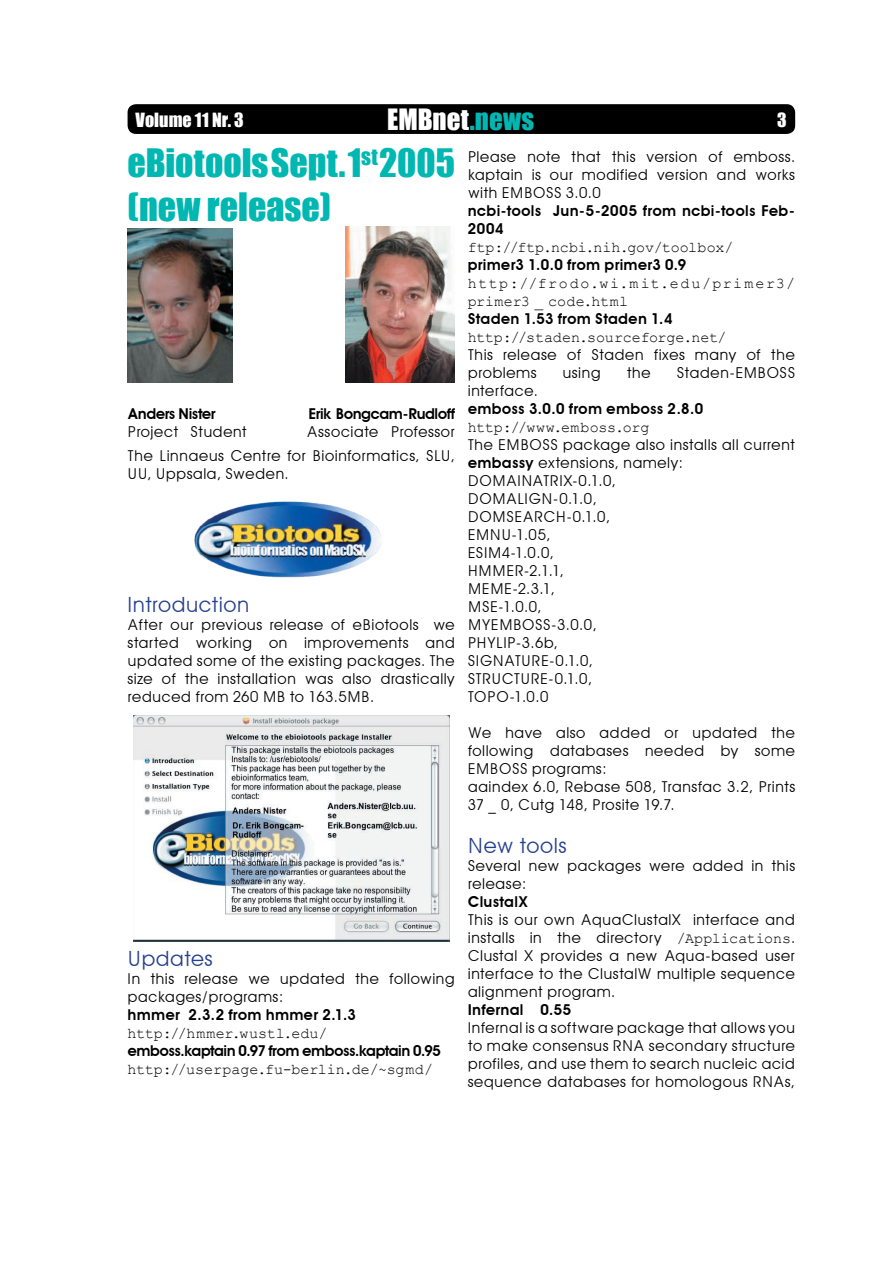
<style>
.page{position:relative;width:893px;height:1263px;background:#fff}
.page>*{position:absolute;margin:0;border:0;box-sizing:border-box;transform-origin:0 0}
.t1{font:36px/43.2px "Impact";color:#00b7b2}
.t2{font:27px "Impact";color:#fff}
.t3{font:21px "Avant Garde";color:#25408f}
.t4{font:18px "Impact";color:#fff}
.t5{font:15px/18px "Avant Garde";letter-spacing:.01em;color:#000}
.t6{font:600 15px/18px "Avant Garde";letter-spacing:.01em;color:#000}
.t7{font:15px "Courier New";color:#000}
.t8{font:600 15px "Avant Garde";letter-spacing:-.04em;color:#000}
.t9{font:15px/18px "Courier New";letter-spacing:.085em;color:#000}
.t10{font:600 15px "Avant Garde";letter-spacing:-.035em;color:#000}
.s1{color:#00b7b2}
.s2{font-weight:600}
.s3{font-family:"Courier New"}
</style>
<div class="page">
<div style="left:128px;top:104px;width:667px;height:30px;background:#000"></div>
<img style="left:345px;top:227px;width:110px;height:156px">
<img style="left:128px;top:229px;width:104px;height:154px">
<img style="left:194px;top:501px;width:188px;height:77px">
<img style="left:133px;top:716px;width:316px;height:225px">
<p class="t4" style="left:136px;top:109px;width:110px">Volume 11 Nr. 3</p>
<h2 class="t2" style="left:387px;top:102px;width:148px">EMBnet<span class="s1">.news</span></h2>
<p class="t4" style="left:777px;top:109px;width:11px">3</p>
<h1 class="t1" style="left:128px;top:141px;width:329px">eBiotools Sept. 1<sup>st</sup> 2005 (new release)</h1>
<p class="t5" style="left:468px;top:147px;width:329px;text-align:justify">Please note that this version of emboss. kaptain is our modified version and works with EMBOSS 3.0.0</p>
<p class="t6" style="left:468px;top:201px;width:329px">ncbi-tools Jun-5-2005 from ncbi-tools Feb-<br>2004</p>
<p class="t7" style="left:468px;top:240px;width:267px">ftp://ftp.ncbi.nih.gov/toolbox/</p>
<p class="t6" style="left:468px;top:255px;width:220px">primer3 1.0.0 from primer3 0.9</p>
<p class="t9" style="left:468px;top:275px;width:329px">http://frodo.wi.mit.edu/primer3/ primer3 _ code.html</p>
<p class="t6" style="left:468px;top:309px;width:206px">Staden 1.53 from Staden 1.4</p>
<p class="t7" style="left:468px;top:330px;width:260px">http://staden.sourceforge.net/</p>
<p class="t5" style="left:468px;top:345px;width:329px">This release of Staden fixes many of the problems</p>
<p class="t5" style="left:562px;top:363px;width:40px">using</p>
<p class="t5" style="left:627px;top:363px;width:26px">the</p>
<p class="t5" style="left:677px;top:363px;width:120px">Staden-EMBOSS</p>
<p class="t8" style="left:128px;top:404px;width:90px">Anders Nister</p>
<p class="t10" style="left:308px;top:404px;width:148px">Erik Bongcam-Rudloff</p>
<p class="t5" style="left:128px;top:422px;width:121px">Project Student</p>
<p class="t5" style="left:128px;top:419px;width:329px;line-height:24px;text-align:right">Associate Professor<br>The Linnaeus Centre for Bioinformatics, SLU,</p>
<p class="t5" style="left:128px;top:464px;width:163px">UU, Uppsala, Sweden.</p>
<h3 class="t3" style="left:128px;top:592px;width:124px">Introduction</h3>
<p class="t5" style="left:128px;top:616px;width:329px;text-align:justify">After our previous release of eBiotools we started working on improvements and updated some of the existing packages. The size of the installation was also drastically reduced from 260 MB to 163.5MB.</p>
<h3 class="t3" style="left:128px;top:946px;width:87px">Updates</h3>
<p class="t5" style="left:128px;top:970px;width:329px">In this release we updated the following packages/programs:</p>
<p class="t6" style="left:128px;top:1006px;width:230px">hmmer 2.3.2 from hmmer 2.1.3</p>
<p class="t7" style="left:128px;top:1027px;width:202px">http://hmmer.wustl.edu/</p>
<p class="t8" style="left:128px;top:1042px;width:315px">emboss.kaptain 0.97 from emboss.kaptain 0.95</p>
<p class="t7" style="left:128px;top:1063px;width:307px">http://userpage.fu-berlin.de/~sgmd/</p>
<p class="t5" style="left:468px;top:381px;width:72px">interface.</p>
<p class="t6" style="left:468px;top:399px;width:237px">emboss 3.0.0 from emboss 2.8.0</p>
<p class="t7" style="left:468px;top:420px;width:183px">http://www.emboss.org</p>
<p class="t5" style="left:468px;top:435px;width:329px">The EMBOSS package also installs all current <span class="s2">embassy</span> extensions, namely:<br>DOMAINATRIX-0.1.0,<br>DOMALIGN-0.1.0,<br>DOMSEARCH-0.1.0,<br>EMNU-1.05,<br>ESIM4-1.0.0,<br>HMMER-2.1.1,<br>MEME-2.3.1,<br>MSE-1.0.0,<br>MYEMBOSS-3.0.0,<br>PHYLIP-3.6b,<br>SIGNATURE-0.1.0,<br>STRUCTURE-0.1.0,<br>TOPO-1.0.0</p>
<p class="t5" style="left:468px;top:723px;width:329px">We have also added or updated the following databases needed by some<br>EMBOSS programs:<br>aaindex 6.0, Rebase 508, Transfac 3.2, Prints<br>37 _ 0, Cutg 148, Prosite 19.7.</p>
<h3 class="t3" style="left:468px;top:833px;width:100px">New tools</h3>
<p class="t5" style="left:468px;top:856px;width:329px">Several new packages were added in this release:</p>
<p class="t6" style="left:468px;top:893px;width:62px">ClustalX</p>
<p class="t5" style="left:468px;top:910px;width:329px;text-align:justify">This is our own AquaClustalX interface and installs in the directory <span class="s3">/Applications</span>.<br>Clustal X provides a new Aqua-based user interface to the ClustalW multiple sequence alignment program.</p>
<p class="t6" style="left:468px;top:1001px;width:105px">Infernal 0.55</p>
<p class="t5" style="left:468px;top:1018px;width:329px;text-align:justify">Infernal is a software package that allows you to make consensus RNA secondary structure profiles, and use them to search nucleic acid sequence databases for homologous RNAs,</p>
</div>
